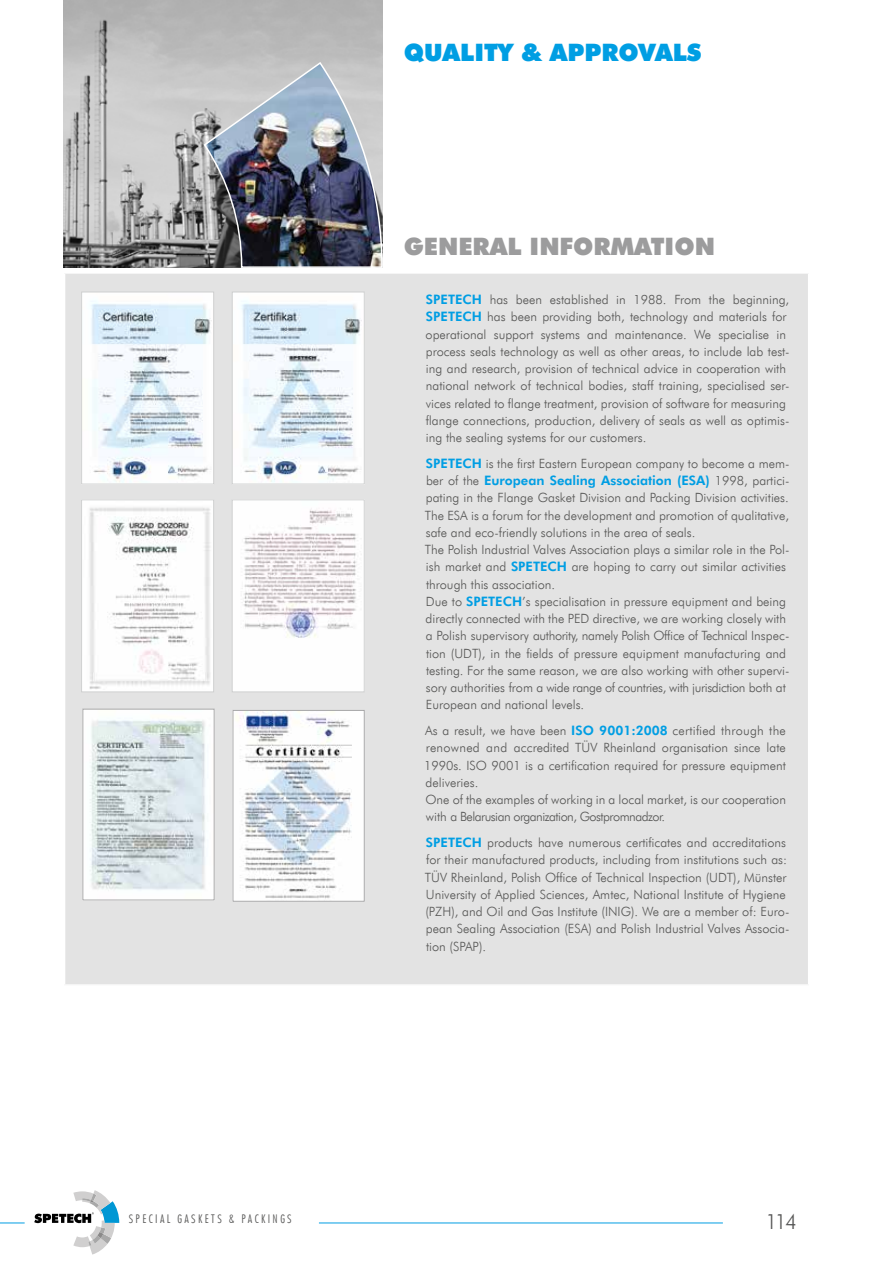
<style>
.page{position:relative;width:893px;height:1263px;background:#fff}
.page>*{position:absolute;margin:0;border:0;box-sizing:border-box;transform-origin:0 0}
.t1{font:24px "Futura X Blk EU";color:#9c9c9d}
.t2{font:24px "Futura X Blk EU";color:#009ee3}
.t3{font:21px "Futura Lt EU";color:#565655}
.t4{font:12.75px/17.2px "Futura Lt EU";color:#565655}
.t5{font:12.75px "Futura Hv PL";color:#009ee3}
.t6{font:12px "Futura Lt Cn EU";letter-spacing:.2em;color:#565655}
.s1{font-family:"Futura Hv PL";color:#009ee3}
.s2{font-family:"Futura Lt EU";color:#565655}
</style>
<div class="page">
<svg style="left:34px;top:1190px;width:85px;height:64px"></svg>
<svg style="left:0;top:1222px;width:25px;height:1px"></svg>
<hr style="left:319px;top:1222px;width:404px;height:1px;background:#009ee3">
<div style="left:65px;top:273px;width:744px;height:712px;background:#e3e3e3"></div>
<hr style="left:64px;top:272px;width:745px;height:2px;background:#fff">
<hr style="left:808px;top:274px;width:1px;height:710px;background:#fff">
<hr style="left:64px;top:984px;width:745px;height:2px;background:#fff">
<img style="left:83px;top:294px;width:129px;height:188px">
<div style="left:81px;top:292px;width:133px;height:192px;border:1px solid #cfd0d0"></div>
<img style="left:234px;top:502px;width:128px;height:188px">
<div style="left:232px;top:500px;width:132px;height:192px;border:1px solid #cfd0d0"></div>
<img style="left:234px;top:294px;width:129px;height:188px">
<div style="left:232px;top:292px;width:133px;height:192px;border:1px solid #cfd0d0"></div>
<img style="left:83px;top:502px;width:129px;height:188px">
<div style="left:81px;top:500px;width:133px;height:192px;border:1px solid #cfd0d0"></div>
<img style="left:64px;top:0;width:319px;height:268px">
<img style="left:203px;top:61px;width:180px;height:207px">
<img style="left:85px;top:711px;width:127px;height:187px">
<div style="left:83px;top:709px;width:131px;height:191px;border:1px solid #a7a7a8"></div>
<img style="left:235px;top:712px;width:127px;height:187px">
<div style="left:233px;top:710px;width:131px;height:191px;border:1px solid #a7a7a8"></div>
<h1 class="t2" style="left:404px;top:37px;width:299px">QUALITY &amp; APPROVALS</h1>
<h1 class="t1" style="left:404px;top:231px;width:312px">GENERAL INFORMATION</h1>
<p class="t4" style="left:426px;top:291px;width:365px"><span class="s1">SPETECH</span> has been established in 1988. From the beginning, <span class="s1">SPETECH</span> has been providing both, technology and materials for operational support systems and maintenance. We specialise in process seals technology as well as other areas, to include lab test&shy;ing and research, provision of technical advice in cooperation with national network of technical bodies, staff training, specialised ser&shy;vices related to flange treatment, provision of software for measuring flange connections, production, delivery of seals as well as optimis&shy;ing the sealing systems for our customers.</p>
<p class="t4" style="left:426px;top:455px;width:365px"><span class="s1">SPETECH</span> is the first Eastern European company to become a mem-</p>
<p class="t5" style="left:426px;top:472px;width:365px"><span class="s2">ber of the</span> European Sealing Association (ESA) <span class="s2">1998, partici-</span></p>
<p class="t4" style="left:425px;top:489px;width:366px">pating in the Flange Gasket Division and Packing Division activities.<br>The ESA is a forum for the development and promotion of qualitative, safe and eco-friendly solutions in the area of seals.<br>The Polish Industrial Valves Association plays a similar role in the Pol&shy;ish market and <span class="s1">SPETECH</span> are hoping to carry out similar activities through this association.<br>Due to <span class="s1">SPETECH</span>’s specialisation in pressure equipment and being directly connected with the PED directive, we are working closely with a Polish supervisory authority, namely Polish Office of Technical Inspec&shy;tion (UDT), in the fields of pressure equipment manufacturing and testing. For the same reason, we are also working with other supervi&shy;sory authorities from a wide range of countries, with jurisdiction both at European and national levels.</p>
<p class="t4" style="left:424px;top:722px;width:364px">As a result, we have been <span class="s1">ISO 9001:2008</span> certified through the renowned and accredited TÜV Rheinland organisation since late 1990s. ISO 9001 is a certification required for pressure equipment deliveries.<br>One of the examples of working in a local market, is our cooperation with a Belarusian organization, Gostpromnadzor.</p>
<p class="t4" style="left:425px;top:834px;width:366px"><span class="s1">SPETECH</span> products have numerous certificates and accreditations for their manufactured products, including from institutions such as:<br>TÜV Rheinland, Polish Office of Technical Inspection (UDT), Münster University of Applied Sciences, Amtec, National Institute of Hygiene (PZH), and Oil and Gas Institute (INIG). We are a member of: Euro&shy;pean Sealing Association (ESA) and Polish Industrial Valves Associa&shy;tion (SPAP).</p>
<p class="t6" style="left:129px;top:1211px;width:164px">SPECIAL GASKETS &amp; PACKINGS</p>
<h2 class="t3" style="left:765px;top:1209px;width:33px">114</h2>
</div>
